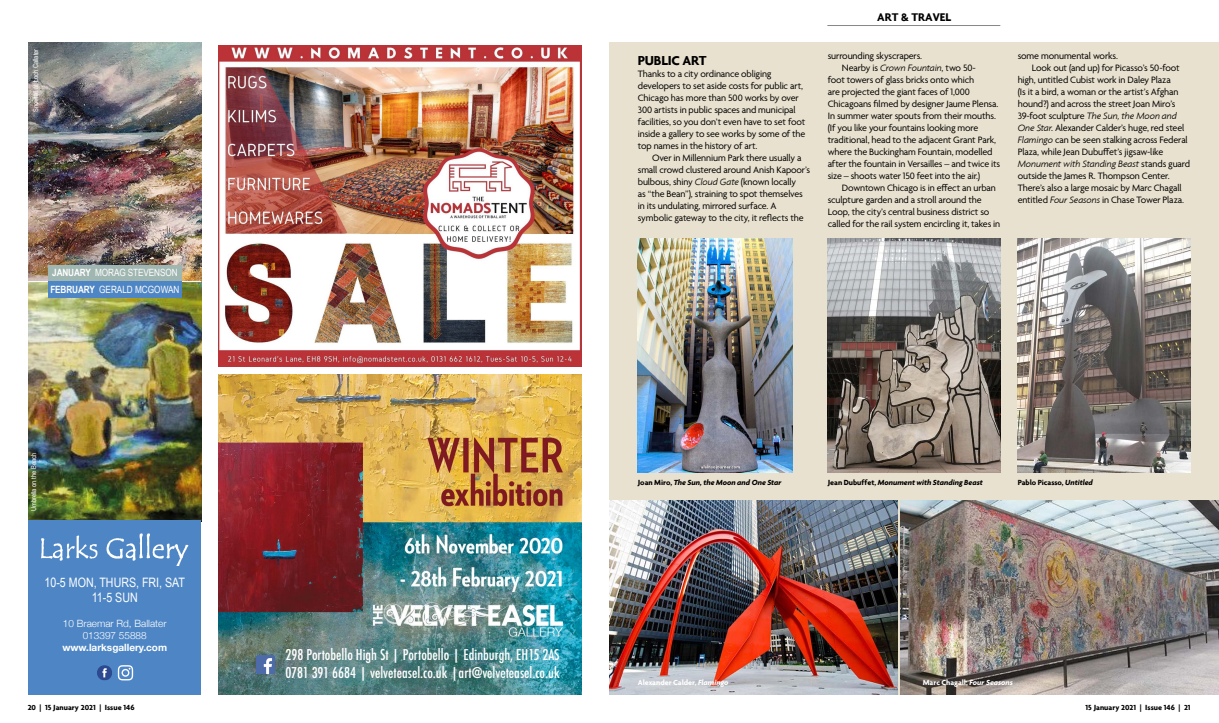
<style>
.page{position:relative;width:1219px;height:723px;background:#fff}
.page>*{position:absolute;margin:0;border:0;box-sizing:border-box;transform-origin:0 0}
.t1{font:500 condensed 14.5px/17.8px "Futura";color:#fff}
.t2{font:700 14px "Agenda";letter-spacing:-.02em;color:#000}
.t3{font:13px/15.6px "Arial Narrow";color:#fff;text-align:center}
.t4{font:700 12px "Agenda";color:#000}
.t5{font:10px/12px "Agenda";letter-spacing:-.015em;color:#000}
.t6{font:italic 300 10px "Agenda";letter-spacing:-.01em;color:#000}
.t7{font:10px/16.9px "Arial Narrow";letter-spacing:-.01em;color:#fff}
.t8{font:300 10px/12px "Helvetica Neue";color:#fff;text-align:center}
.t9{font:700 10px "Helvetica Neue";color:#fff}
.t10{font:700 8px "Agenda";color:#000}
.t11{font:italic 700 8px "Agenda";color:#000}
.t12{font:700 8px "Agenda";letter-spacing:-.005em;color:#fff}
.t13{font:7px "Arial Narrow";color:#fff}
.s1{font-weight:700}
.s2{font-weight:300;font-style:italic}
.s3{font-weight:400;font-style:normal}
.s4{font-style:normal}
.s5{font-style:italic}
</style>
<div class="page">
<div style="left:609px;top:43px;width:610px;height:651px;background:#e9e1cf"></div>
<img style="left:637px;top:238px;width:156px;height:235px">
<img style="left:609px;top:500px;width:288px;height:194px">
<img style="left:1018px;top:238px;width:173px;height:235px">
<img style="left:828px;top:238px;width:173px;height:235px">
<img style="left:900px;top:500px;width:319px;height:194px">
<hr style="left:827px;top:25px;width:173px;height:1px;background:#878787">
<img style="left:218px;top:374px;width:363px;height:320px">
<img style="left:256px;top:655px;width:18px;height:18px">
<img style="left:218px;top:46px;width:363px;height:320px">
<img style="left:28px;top:43px;width:173px;height:477px">
<hr style="left:28px;top:281px;width:173px;height:1px;background:#fff">
<div style="left:28px;top:520px;width:173px;height:174px;background:#4e86c5"></div>
<div style="left:48px;top:265px;width:134px;height:17px;background:#a0b6b0"></div>
<div style="left:48px;top:282px;width:134px;height:16px;background:#4e86c5"></div>
<img style="left:41px;top:533px;width:148px;height:33px">
<svg style="left:97px;top:665px;width:15px;height:15px"></svg>
<svg style="left:118px;top:665px;width:15px;height:15px"></svg>
<p class="t13" style="left:30px;top:112px;width:65px;rotate:-90deg">Snowfall at Loch Callater</p>
<p class="t7" style="left:50px;top:264px;width:131px"><span class="s1">JANUARY</span> MORAG STEVENSON<br><span class="s1">FEBRUARY</span> GERALD MCGOWAN</p>
<p class="t13" style="left:29px;top:511px;width:60px;rotate:-90deg">Umbrella on the Beach</p>
<h3 class="t3" style="left:45px;top:574px;width:142px">10-5 MON, THURS, FRI, SAT<br>11-5 SUN</h3>
<p class="t8" style="left:63px;top:616px;width:105px">10 Braemar Rd, Ballater<br>013397 55888</p>
<p class="t9" style="left:62px;top:639px;width:106px">www.larksgallery.com</p>
<h2 class="t2" style="left:638px;top:52px;width:70px">PUBLIC ART</h2>
<p class="t5" style="left:638px;top:68px;width:169px">Thanks to a city ordinance obliging developers to set aside costs for public art, Chicago has more than 500 works by over 300 artists in public spaces and municipal facilities, so you don’t even have to set foot inside a gallery to see works by some of the top names in the history of art.</p>
<p class="t5" style="left:638px;top:152px;width:174px;text-indent:14px">Over in Millennium Park there usually a small crowd clustered around Anish Kapoor’s bulbous, shiny <span class="s2">Cloud Gate</span> (known locally<br>as “the Bean”), straining to spot themselves in its undulating, mirrored surface. A symbolic gateway to the city, it reflects the</p>
<p class="t4" style="left:877px;top:10px;width:75px">ART &amp; TRAVEL</p>
<p class="t5" style="left:828px;top:50px;width:96px">surrounding skyscrapers.</p>
<p class="t5" style="left:842px;top:62px;width:136px">Nearby is <span class="s2">Crown Fountain</span>, two 50-</p>
<p class="t5" style="left:828px;top:74px;width:148px">foot towers of glass bricks onto which</p>
<p class="t5" style="left:828px;top:86px;width:144px">are projected the giant faces of 1,000</p>
<p class="t5" style="left:828px;top:98px;width:172px">Chicagoans filmed by designer Jaume Plensa.</p>
<p class="t5" style="left:828px;top:110px;width:170px">In summer water spouts from their mouths.</p>
<p class="t5" style="left:828px;top:122px;width:152px">(If you like your fountains looking more</p>
<p class="t5" style="left:828px;top:134px;width:170px">traditional, head to the adjacent Grant Park,</p>
<p class="t5" style="left:828px;top:146px;width:166px">where the Buckingham Fountain, modelled</p>
<p class="t5" style="left:828px;top:158px;width:174px">after the fountain in Versailles – and twice its</p>
<p class="t5" style="left:828px;top:170px;width:154px">size – shoots water 150 feet into the air.)</p>
<p class="t5" style="left:842px;top:182px;width:156px">Downtown Chicago is in effect an urban</p>
<p class="t5" style="left:828px;top:194px;width:155px">sculpture garden and a stroll around the</p>
<p class="t5" style="left:828px;top:206px;width:163px">Loop, the city’s central business district so</p>
<p class="t5" style="left:828px;top:218px;width:174px">called for the rail system encircling it, takes in</p>
<p class="t5" style="left:1018px;top:50px;width:102px">some monumental works.</p>
<p class="t5" style="left:1032px;top:62px;width:149px">Look out (and up) for Picasso’s 50-foot</p>
<p class="t5" style="left:1018px;top:74px;width:155px">high, untitled Cubist work in Daley Plaza</p>
<p class="t5" style="left:1018px;top:86px;width:162px">(Is it a bird, a woman or the artist’s Afghan</p>
<p class="t5" style="left:1018px;top:98px;width:159px">hound?) and across the street Joan Miro’s</p>
<p class="t6" style="left:1018px;top:110px;width:161px"><span class="s3">39-foot sculpture</span> The Sun, the Moon and</p>
<p class="t5" style="left:1018px;top:122px;width:168px"><span class="s2">One Star</span>. Alexander Calder’s huge, red steel</p>
<p class="t5" style="left:1018px;top:134px;width:172px"><span class="s2">Flamingo</span> can be seen stalking across Federal</p>
<p class="t5" style="left:1018px;top:146px;width:147px">Plaza, while Jean Dubuffet’s jigsaw-like</p>
<p class="t6" style="left:1018px;top:158px;width:174px">Monument with Standing Beast <span class="s3">stands guard</span></p>
<p class="t5" style="left:1018px;top:170px;width:153px">outside the James R. Thompson Center.</p>
<p class="t5" style="left:1018px;top:182px;width:165px">There’s also a large mosaic by Marc Chagall</p>
<p class="t5" style="left:1018px;top:194px;width:168px">entitled <span class="s2">Four Seasons</span> in Chase Tower Plaza.</p>
<h1 class="t1" style="left:285px;top:646px;width:276px">298 Portobello High St | Portobello | Edinburgh, EH15 2AS<br>0781 391 6684 | velveteasel.co.uk |art@velveteasel.co.uk</h1>
<p class="t11" style="left:638px;top:478px;width:145px"><span class="s4">Joan Miro,</span> The Sun, the Moon and One Star</p>
<p class="t11" style="left:828px;top:478px;width:157px"><span class="s4">Jean Dubuffet,</span> Monument with Standing Beast</p>
<p class="t10" style="left:1018px;top:478px;width:77px">Pablo Picasso, <span class="s5">Untitled</span></p>
<p class="t12" style="left:638px;top:678px;width:92px">Alexander Calder, <span class="s5">Flamingo</span></p>
<p class="t12" style="left:923px;top:678px;width:92px">Marc Chagall, <span class="s5">Four Seasons</span></p>
<p class="t10" style="left:28px;top:703px;width:108px">20 | 15 January 2021 | Issue 146</p>
<p class="t10" style="left:1085px;top:702px;width:107px">15 January 2021 | Issue 146 | 21</p>
</div>
